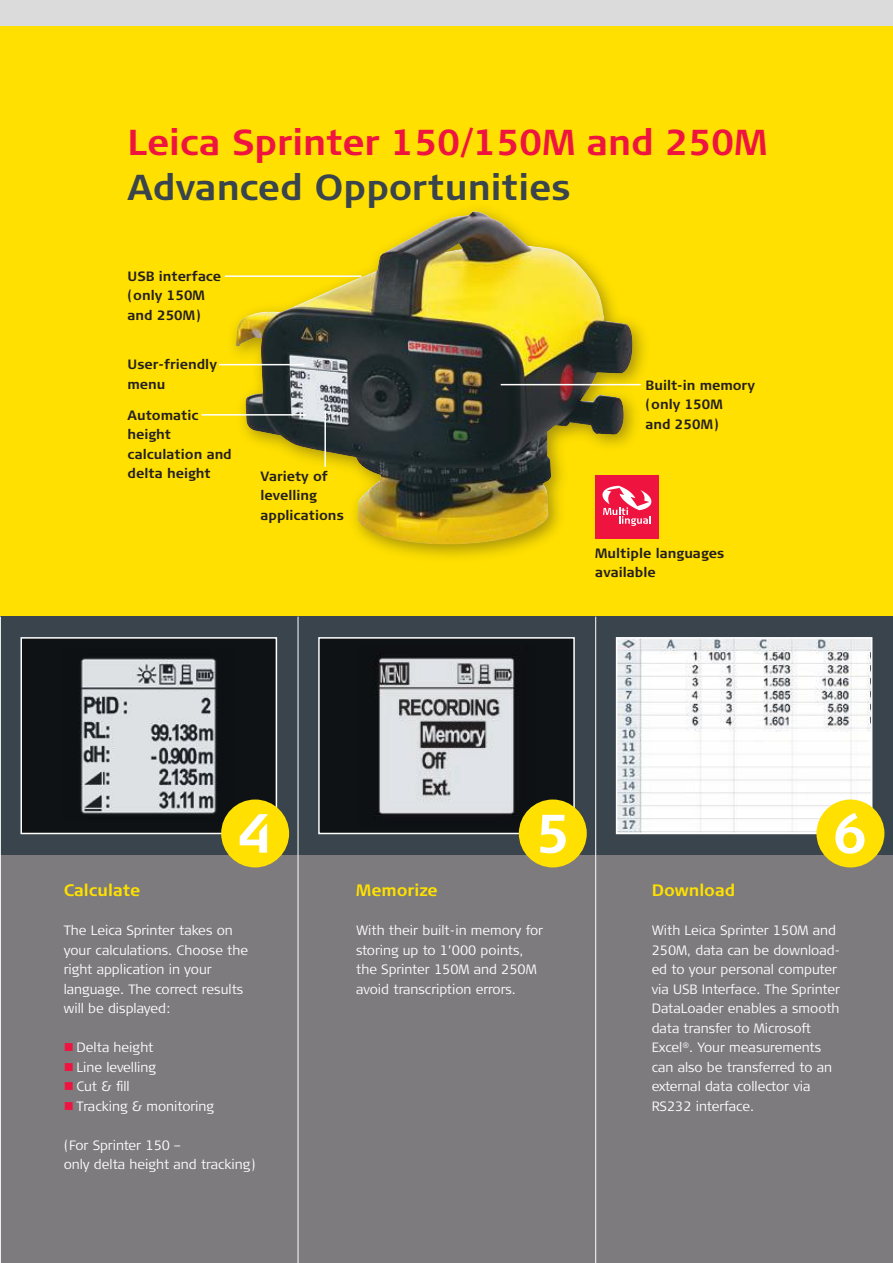
<style>
.page{position:relative;width:893px;height:1263px;background:#fff}
.page>*{position:absolute;margin:0;border:0;box-sizing:border-box;transform-origin:0 0}
.t1{font:700 54px "Signa Column";color:#fff}
.t2{font:700 36px "Signa Column";color:#ef1440}
.t3{font:700 36px "Signa Column";color:#39444c}
.t4{font:700 16.5px "Signa Column";color:#ffe000}
.t5{font:300 13.5px/19.5px "Signa Column";color:#fff}
.t6{font:700 13.5px/19.5px "Signa Column";color:#241f1f}
.s1{color:#ef1440}
</style>
<div class="page">
<div style="left:0;top:26px;width:893px;height:1237px;background:#ffe000"></div>
<div style="left:0;top:617px;width:893px;height:646px;background:#7d7b7d"></div>
<div style="left:0;top:617px;width:298px;height:238px;background:#39444c"></div>
<div style="left:0;top:0;width:893px;height:26px;background:#dcdbdb"></div>
<div style="left:298px;top:617px;width:297px;height:238px;background:#39444c"></div>
<div style="left:595px;top:617px;width:298px;height:238px;background:#39444c"></div>
<hr style="left:595px;top:617px;width:1px;height:646px;background:#fff">
<div style="left:319px;top:638px;width:255px;height:195px;background:#0e1214"></div>
<img style="left:375px;top:657px;width:157px;height:169px">
<div style="left:318px;top:637px;width:257px;height:197px;border:2px solid #fff"></div>
<div style="left:21px;top:638px;width:255px;height:195px;background:#0e1214"></div>
<img style="left:80px;top:658px;width:137px;height:156px">
<div style="left:21px;top:637px;width:256px;height:197px;border:2px solid #fff"></div>
<img style="left:619px;top:640px;width:250px;height:191px">
<div style="left:616px;top:637px;width:256px;height:197px;border:2px solid #fff"></div>
<hr style="left:298px;top:617px;width:1px;height:646px;background:#fff">
<hr style="left:0;top:617px;width:1px;height:646px;background:#fff">
<div style="left:221px;top:799px;width:68px;height:68px;background:#ffe000;border-radius:50%"></div>
<div style="left:519px;top:799px;width:68px;height:68px;background:#ffe000;border-radius:50%"></div>
<div style="left:816px;top:799px;width:68px;height:68px;background:#ffe000;border-radius:50%"></div>
<div style="left:224px;top:199px;width:430px;height:366px;background:#241f1f;opacity:.4"></div>
<img style="left:235px;top:210px;width:398px;height:334px">
<hr style="left:219px;top:364px;width:85px;height:1px;background:#fff">
<hr style="left:501px;top:384px;width:140px;height:1px;background:#fff">
<hr style="left:225px;top:275px;width:136px;height:2px;background:#fff">
<hr style="left:201px;top:414px;width:105px;height:2px;background:#fff">
<hr style="left:324px;top:410px;width:2px;height:57px;background:#fff">
<div style="left:595px;top:475px;width:64px;height:64px;background:#ef1440"></div>
<svg style="left:602px;top:486px;width:49px;height:40px"></svg>
<h2 class="t2" style="left:128px;top:122px;width:641px">Leica Sprinter 150/150M and 250M</h2>
<h2 class="t3" style="left:128px;top:167px;width:445px">Advanced Opportunities</h2>
<p class="t6" style="left:128px;top:266px;width:95px">USB interface (only 150M and 250M)</p>
<p class="t6" style="left:128px;top:355px;width:91px">User-friendly menu</p>
<p class="t6" style="left:128px;top:405px;width:106px">Automatic height calculation and delta height</p>
<p class="t6" style="left:260px;top:466px;width:85px">Variety of levelling applications</p>
<p class="t6" style="left:645px;top:375px;width:111px">Built-in memory (only 150M<br>and 250M)</p>
<p class="t6" style="left:595px;top:543px;width:131px">Multiple languages available</p>
<h1 class="t1" style="left:238px;top:802px;width:36px">4</h1>
<h1 class="t1" style="left:536px;top:802px;width:36px">5</h1>
<h1 class="t1" style="left:833px;top:802px;width:36px">6</h1>
<p class="t4" style="left:64px;top:881px;width:78px">Calculate</p>
<p class="t5" style="left:64px;top:921px;width:186px">The Leica Sprinter takes on your calculations. Choose the right application in your language. The correct results will be displayed:</p>
<p class="t5" style="left:64px;top:1038px;width:91px"><span class="s1">■</span> Delta height</p>
<p class="t5" style="left:64px;top:1057px;width:94px"><span class="s1">■</span> Line levelling</p>
<p class="t5" style="left:64px;top:1077px;width:67px"><span class="s1">■</span> Cut &amp; fill</p>
<p class="t5" style="left:64px;top:1096px;width:152px"><span class="s1">■</span> Tracking &amp; monitoring</p>
<p class="t5" style="left:64px;top:1135px;width:193px">(For Sprinter 150 –<br>only delta height and tracking)</p>
<p class="t4" style="left:356px;top:881px;width:83px">Memorize</p>
<p class="t5" style="left:356px;top:921px;width:189px">With their built-in memory for storing up to 1’000 points, the Sprinter 150M and 250M avoid transcription errors.</p>
<p class="t4" style="left:652px;top:881px;width:85px">Download</p>
<p class="t5" style="left:652px;top:921px;width:190px">With Leica Sprinter 150M and<br>250M, data can be download&shy;ed to your personal computer via USB Interface. The Sprinter<br>DataLoader enables a smooth data transfer to Microsoft<br>Excel<sup>®</sup>. Your measurements can also be transferred to an external data collector via<br>RS232 interface.</p>
</div>
